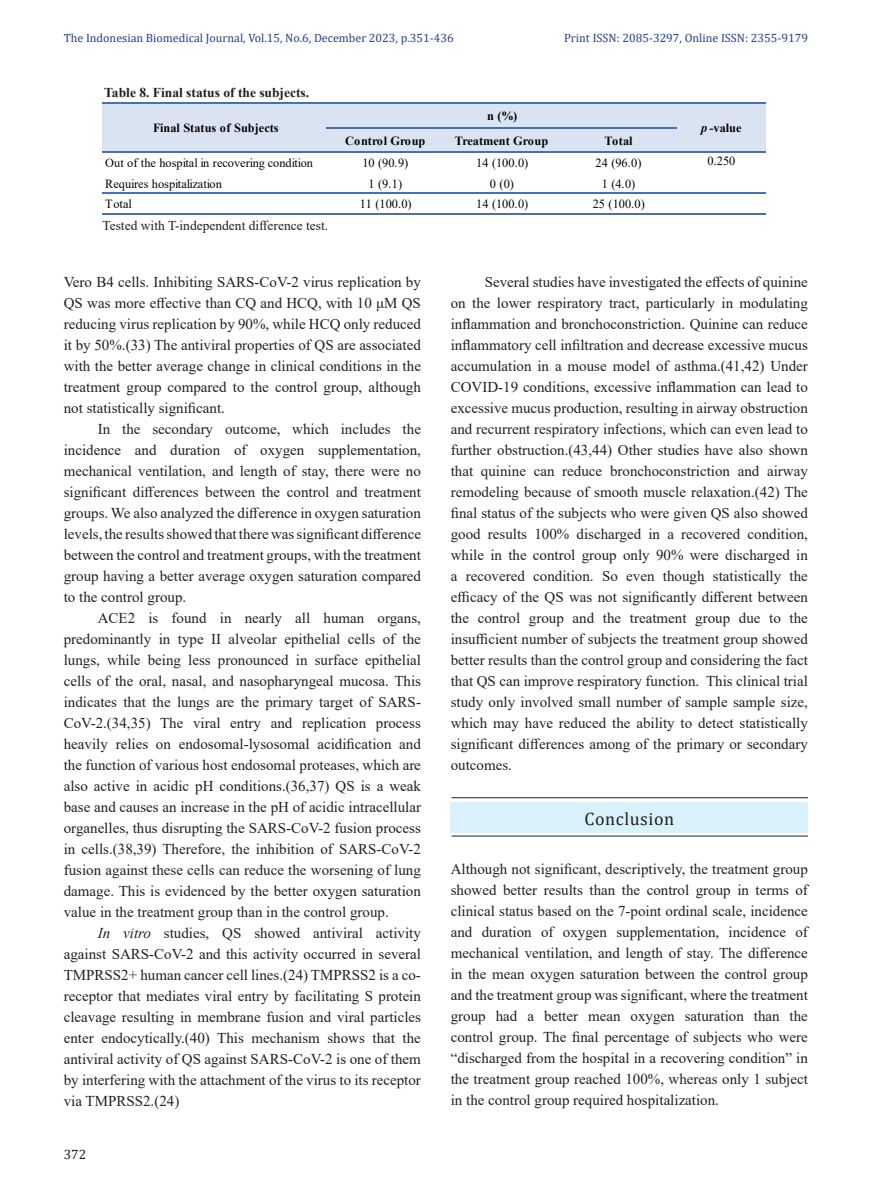
<style>
.page{position:relative;width:893px;height:1191px;background:#fff}
.page>*{position:absolute;margin:0;border:0;box-sizing:border-box;transform-origin:0 0}
.Content_Separator{font:18px "Cambria";letter-spacing:.03em;color:#231f20}
.Body_Text{font:15px/21px "Times New Roman";color:#231f20;text-align:justify}
.Figure_Legend{font:13.5px "Times New Roman";color:#231f20}
.Figure_Legend-2{font:700 13.5px "Times New Roman";color:#231f20}
.t1{font:13.5px "Cambria";color:#231f20}
.t2{font:12.45px "Times New Roman";color:#040503}
.t3{font:700 12.45px "Times New Roman";color:#040503}
.t4{font:12px "Cambria";color:#253f8e}
.s1{font-style:italic}
</style>
<div class="page">
<div style="left:103px;top:103px;width:663px;height:49px;background:#d9e3f2"></div>
<hr style="left:103px;top:103px;width:663px;height:1px;background:#4671b8">
<hr style="left:327px;top:127px;width:350px;height:1px;background:#4671b8">
<hr style="left:103px;top:151px;width:663px;height:1px;background:#4671b8">
<hr style="left:103px;top:192px;width:663px;height:2px;background:#4671b8">
<hr style="left:103px;top:213px;width:663px;height:2px;background:#4671b8">
<hr style="left:451px;top:797px;width:357px;height:1px;background:#231f20">
<hr style="left:451px;top:835px;width:357px;height:1px;background:#231f20">
<div style="left:451px;top:802px;width:357px;height:30px;background:#d9f1fb"></div>
<p class="t4" style="left:64px;top:31px;width:391px">The Indonesian Biomedical Journal, Vol.15, No.6, December 2023, p.351-436</p>
<p class="t4" style="left:564px;top:31px;width:245px">Print ISSN: 2085-3297, Online ISSN: 2355-9179</p>
<p class="Figure_Legend-2" style="left:104px;top:82px;width:207px">Table 8. Final status of the subjects.</p>
<p class="t3" style="left:487px;top:107px;width:32px">n (%)</p>
<p class="t3" style="left:153px;top:119px;width:127px">Final Status of Subjects</p>
<p class="t3" style="left:701px;top:118px;width:42px"><span class="s1">p</span> -value</p>
<p class="t3" style="left:345px;top:132px;width:82px">Control Group</p>
<p class="t3" style="left:455px;top:132px;width:95px">Treatment Group</p>
<p class="t3" style="left:604px;top:132px;width:30px">Total</p>
<p class="t2" style="left:105px;top:154px;width:209px">Out of the hospital in recovering condition</p>
<p class="t2" style="left:362px;top:154px;width:47px">10 (90.9)</p>
<p class="t2" style="left:476px;top:154px;width:54px">14 (100.0)</p>
<p class="t2" style="left:596px;top:154px;width:47px">24 (96.0)</p>
<p class="t2" style="left:707px;top:152px;width:30px">0.250</p>
<p class="t2" style="left:105px;top:175px;width:118px">Requires hospitalization</p>
<p class="t2" style="left:369px;top:175px;width:35px">1 (9.1)</p>
<p class="t2" style="left:490px;top:175px;width:25px">0 (0)</p>
<p class="t2" style="left:602px;top:175px;width:35px">1 (4.0)</p>
<p class="t2" style="left:105px;top:195px;width:28px">Total</p>
<p class="t2" style="left:360px;top:195px;width:54px">11 (100.0)</p>
<p class="t2" style="left:476px;top:195px;width:54px">14 (100.0)</p>
<p class="t2" style="left:593px;top:195px;width:54px">25 (100.0)</p>
<p class="Figure_Legend" style="left:102px;top:216px;width:227px">Tested with T-independent difference test.</p>
<p class="Body_Text" style="left:64px;top:271px;width:359px">Vero B4 cells. Inhibiting SARS-CoV-2 virus replication by QS was more effective than CQ and HCQ, with 10 μM QS reducing virus replication by 90%, while HCQ only reduced it by 50%.(33) The antiviral properties of QS are associated with the better average change in clinical conditions in the treatment group compared to the control group, although not statistically significant.</p>
<p class="Body_Text" style="left:64px;top:418px;width:359px;text-indent:34px">In the secondary outcome, which includes the incidence and duration of oxygen supplementation, mechanical ventilation, and length of stay, there were no significant differences between the control and treatment groups. We also analyzed the difference in oxygen saturation levels, the results showed that there was significant difference between the control and treatment groups, with the treatment group having a better average oxygen saturation compared to the control group.</p>
<p class="Body_Text" style="left:64px;top:607px;width:359px;text-indent:34px">ACE2 is found in nearly all human organs, predominantly in type II alveolar epithelial cells of the lungs, while being less pronounced in surface epithelial cells of the oral, nasal, and nasopharyngeal mucosa. This indicates that the lungs are the primary target of SARS-CoV-2.(34,35) The viral entry and replication process heavily relies on endosomal-lysosomal acidification and the function of various host endosomal proteases, which are also active in acidic pH conditions.(36,37) QS is a weak base and causes an increase in the pH of acidic intracellular organelles, thus disrupting the SARS-CoV-2 fusion process in cells.(38,39) Therefore, the inhibition of SARS-CoV-2 fusion against these cells can reduce the worsening of lung damage. This is evidenced by the better oxygen saturation value in the treatment group than in the control group.</p>
<p class="Body_Text" style="left:64px;top:922px;width:359px;text-indent:34px"><span class="s1">In vitro</span> studies, QS showed antiviral activity against SARS-CoV-2 and this activity occurred in several TMPRSS2+ human cancer cell lines.(24) TMPRSS2 is a co&shy;receptor that mediates viral entry by facilitating S protein cleavage resulting in membrane fusion and viral particles enter endocytically.(40) This mechanism shows that the antiviral activity of QS against SARS-CoV-2 is one of them by interfering with the attachment of the virus to its receptor via TMPRSS2.(24)</p>
<p class="t1" style="left:64px;top:1146px;width:24px">372</p>
<p class="Body_Text" style="left:451px;top:271px;width:359px;text-indent:34px">Several studies have investigated the effects of quinine on the lower respiratory tract, particularly in modulating inflammation and bronchoconstriction. Quinine can reduce inflammatory cell infiltration and decrease excessive mucus accumulation in a mouse model of asthma.(41,42) Under COVID-19 conditions, excessive inflammation can lead to excessive mucus production, resulting in airway obstruction and recurrent respiratory infections, which can even lead to further obstruction.(43,44) Other studies have also shown that quinine can reduce bronchoconstriction and airway remodeling because of smooth muscle relaxation.(42) The final status of the subjects who were given QS also showed good results 100% discharged in a recovered condition, while in the control group only 90% were discharged in a recovered condition. So even though statistically the efficacy of the QS was not significantly different between the control group and the treatment group due to the insufficient number of subjects the treatment group showed better results than the control group and considering the fact that QS can improve respiratory function. This clinical trial study only involved small number of sample sample size, which may have reduced the ability to detect statistically significant differences among of the primary or secondary outcomes.</p>
<p class="Content_Separator" style="left:584px;top:808px;width:91px">Conclusion</p>
<p class="Body_Text" style="left:451px;top:858px;width:359px">Although not significant, descriptively, the treatment group showed better results than the control group in terms of clinical status based on the 7-point ordinal scale, incidence and duration of oxygen supplementation, incidence of mechanical ventilation, and length of stay. The difference in the mean oxygen saturation between the control group and the treatment group was significant, where the treatment group had a better mean oxygen saturation than the control group. The final percentage of subjects who were “discharged from the hospital in a recovering condition” in the treatment group reached 100%, whereas only 1 subject in the control group required hospitalization.</p>
</div>
